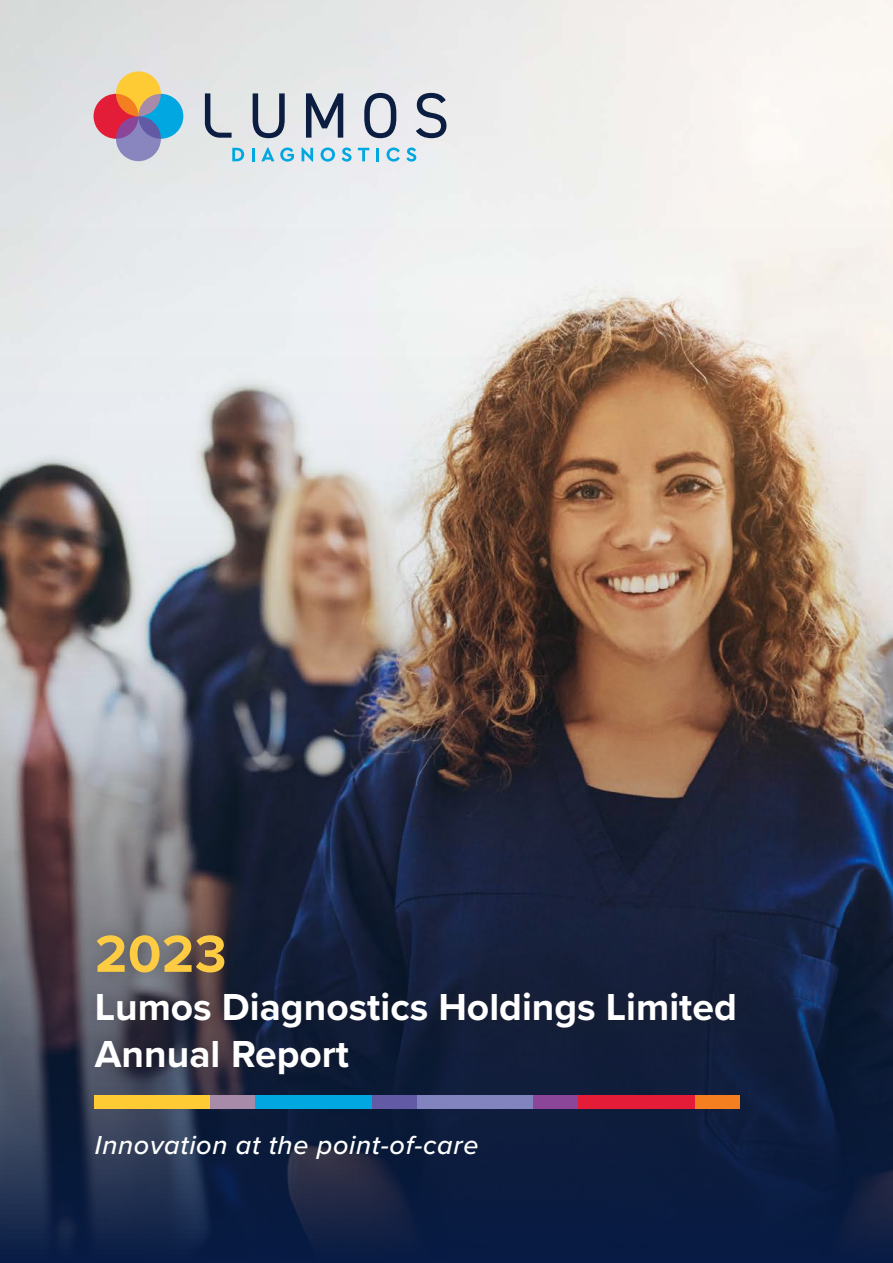
<style>
.page{position:relative;width:893px;height:1263px;background:#fff}
.page>*{position:absolute;margin:0;border:0;box-sizing:border-box;transform-origin:0 0}
.t1{font:700 54px "Proxima Nova";color:#fecc43}
.t2{font:700 39px "Proxima Nova";color:#fff}
.t3{font:italic 500 27px "Proxima Nova";letter-spacing:.025em;color:#fff}
</style>
<div class="page">
<img style="left:0;top:0;width:893px;height:1263px">
<div style="left:78px;top:916px;width:675px;height:175px;background:#231f20;opacity:.4"></div>
<svg style="left:232px;top:148px;width:12px;height:13px"></svg>
<svg style="left:252px;top:148px;width:2px;height:13px"></svg>
<svg style="left:261px;top:148px;width:13px;height:13px"></svg>
<svg style="left:280px;top:148px;width:14px;height:14px"></svg>
<svg style="left:302px;top:148px;width:11px;height:14px"></svg>
<svg style="left:321px;top:148px;width:14px;height:14px"></svg>
<svg style="left:342px;top:148px;width:10px;height:14px"></svg>
<svg style="left:358px;top:148px;width:11px;height:13px"></svg>
<svg style="left:376px;top:148px;width:3px;height:13px"></svg>
<svg style="left:387px;top:148px;width:13px;height:14px"></svg>
<svg style="left:406px;top:148px;width:10px;height:14px"></svg>
<svg style="left:306px;top:93px;width:37px;height:45px"></svg>
<svg style="left:205px;top:93px;width:27px;height:45px"></svg>
<svg style="left:253px;top:93px;width:32px;height:45px"></svg>
<svg style="left:364px;top:93px;width:32px;height:45px"></svg>
<svg style="left:416px;top:93px;width:30px;height:45px"></svg>
<div style="left:116px;top:116px;width:45px;height:45px;background:#8985bf;border-radius:50%"></div>
<svg style="left:113px;top:71px;width:51px;height:71px"></svg>
<svg style="left:138px;top:94px;width:45px;height:45px;fill:#00a7e0"></svg>
<svg style="left:94px;top:94px;width:44px;height:45px;fill:#e31c37"></svg>
<div style="left:94px;top:1094px;width:116px;height:14px;background:#fecb35"></div>
<div style="left:210px;top:1094px;width:45px;height:14px;background:#a88ba9"></div>
<div style="left:255px;top:1094px;width:117px;height:14px;background:#00a7e0"></div>
<div style="left:372px;top:1094px;width:45px;height:14px;background:#635aa6"></div>
<div style="left:417px;top:1094px;width:117px;height:14px;background:#8284c0"></div>
<div style="left:534px;top:1094px;width:44px;height:14px;background:#8b469a"></div>
<div style="left:578px;top:1094px;width:117px;height:14px;background:#e41c37"></div>
<div style="left:695px;top:1094px;width:45px;height:14px;background:#f47f21"></div>
<p class="t1" style="left:95px;top:913px;width:133px">2023</p>
<p class="t2" style="left:95px;top:978px;width:643px">Lumos Diagnostics Holdings Limited</p>
<p class="t2" style="left:95px;top:1024px;width:256px">Annual Report</p>
<p class="t3" style="left:95px;top:1125px;width:385px">Innovation at the point-of-care</p>
</div>
